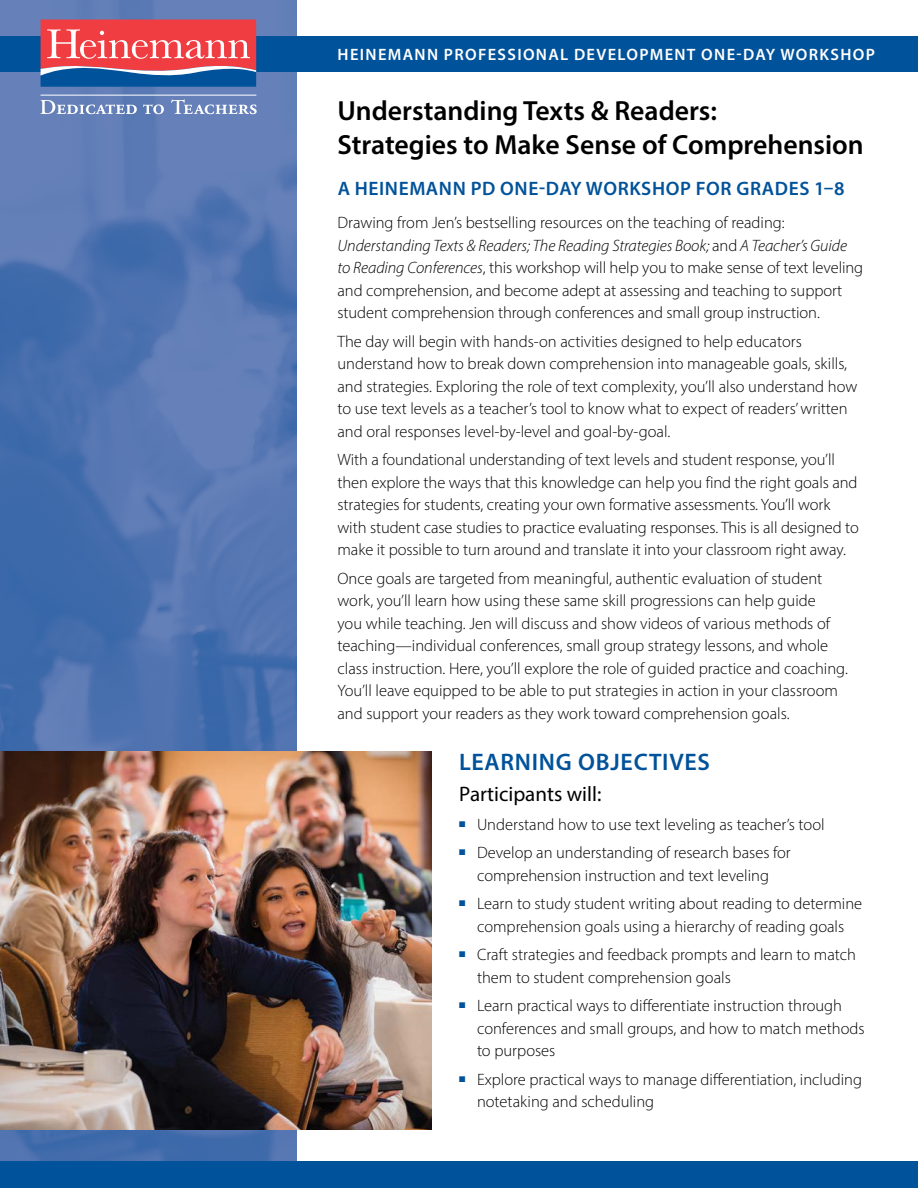
<style>
.page{position:relative;width:918px;height:1188px;background:#fff}
.page>*{position:absolute;margin:0;border:0;box-sizing:border-box;transform-origin:0 0}
.t1{font:600 27.75px/34.5px "Myriad Pro";color:#000}
.t2{font:600 24px "Myriad Pro";letter-spacing:.03em;color:#00529a}
.t3{font:21px "Myriad Pro";color:#000}
.t4{font:600 19.5px "Myriad Pro";letter-spacing:.03em;color:#00529a}
.t5{font:300 16.5px/22.5px "Myriad Pro";color:#000}
.t6{font:600 16.5px "Myriad Pro";letter-spacing:.08em;color:#fff}
.s1{font-style:italic}
</style>
<div class="page">
<img style="left:0;top:0;width:297px;height:1161px">
<div style="left:0;top:36px;width:918px;height:36px;background:#00529a"></div>
<svg style="left:41px;top:20px;width:215px;height:67px;background:#b95e72"></svg>
<hr style="left:41px;top:95px;width:215px;height:1px;background:#fff">
<svg style="left:40px;top:100px;width:97px;height:14px"></svg>
<svg style="left:143px;top:104px;width:21px;height:10px"></svg>
<svg style="left:171px;top:99px;width:86px;height:15px"></svg>
<div style="left:0;top:1161px;width:918px;height:27px;background:#00529a"></div>
<img style="left:0;top:752px;width:432px;height:378px">
<p class="t6" style="left:338px;top:44px;width:539px">HEINEMANN PROFESSIONAL DEVELOPMENT ONE-DAY WORKSHOP</p>
<p class="t1" style="left:338px;top:93px;width:528px">Understanding Texts &amp; Readers:<br>Strategies to Make Sense of Comprehension</p>
<p class="t4" style="left:338px;top:176px;width:508px">A HEINEMANN PD ONE-DAY WORKSHOP FOR GRADES 1–8</p>
<p class="t5" style="left:338px;top:211px;width:527px">Drawing from Jen’s bestselling resources on the teaching of reading:<br><span class="s1">Understanding Texts &amp; Readers; The Reading Strategies Book;</span> and <span class="s1">A Teacher’s Guide to Reading Conferences</span>, this workshop will help you to make sense of text leveling and comprehension, and become adept at assessing and teaching to support student comprehension through conferences and small group instruction.</p>
<p class="t5" style="left:338px;top:330px;width:521px">The day will begin with hands-on activities designed to help educators understand how to break down comprehension into manageable goals, skills, and strategies. Exploring the role of text complexity, you’ll also understand how to use text levels as a teacher’s tool to know what to expect of readers’ written and oral responses level-by-level and goal-by-goal.</p>
<p class="t5" style="left:338px;top:448px;width:523px">With a foundational understanding of text levels and student response, you’ll then explore the ways that this knowledge can help you find the right goals and strategies for students, creating your own formative assessments. You’ll work with student case studies to practice evaluating responses. This is all designed to make it possible to turn around and translate it into your classroom right away.</p>
<p class="t5" style="left:338px;top:567px;width:512px">Once goals are targeted from meaningful, authentic evaluation of student work, you’ll learn how using these same skill progressions can help guide<br>you while teaching. Jen will discuss and show videos of various methods of teaching—individual conferences, small group strategy lessons, and whole class instruction. Here, you’ll explore the role of guided practice and coaching.<br>You’ll leave equipped to be able to put strategies in action in your classroom and support your readers as they work toward comprehension goals.</p>
<p class="t2" style="left:459px;top:746px;width:253px">LEARNING OBJECTIVES</p>
<p class="t3" style="left:459px;top:781px;width:144px">Participants will:</p>
<p class="t5" style="left:459px;top:813px;width:367px"><sup>■</sup> Understand how to use text leveling as teacher’s tool</p>
<p class="t5" style="left:459px;top:841px;width:333px;text-align:center"><sup>■</sup> Develop an understanding of research bases for comprehension instruction and text leveling</p>
<p class="t5" style="left:459px;top:892px;width:405px;text-align:center"><sup>■</sup> Learn to study student writing about reading to determine comprehension goals using a hierarchy of reading goals</p>
<p class="t5" style="left:477px;top:943px;width:381px;text-indent:-18px"><sup>■</sup> Craft strategies and feedback prompts and learn to match them to student comprehension goals</p>
<p class="t5" style="left:477px;top:994px;width:389px;text-indent:-18px"><sup>■</sup> Learn practical ways to differentiate instruction through conferences and small groups, and how to match methods to purposes</p>
<p class="t5" style="left:477px;top:1068px;width:387px;text-indent:-18px"><sup>■</sup> Explore practical ways to manage differentiation, including notetaking and scheduling</p>
</div>
